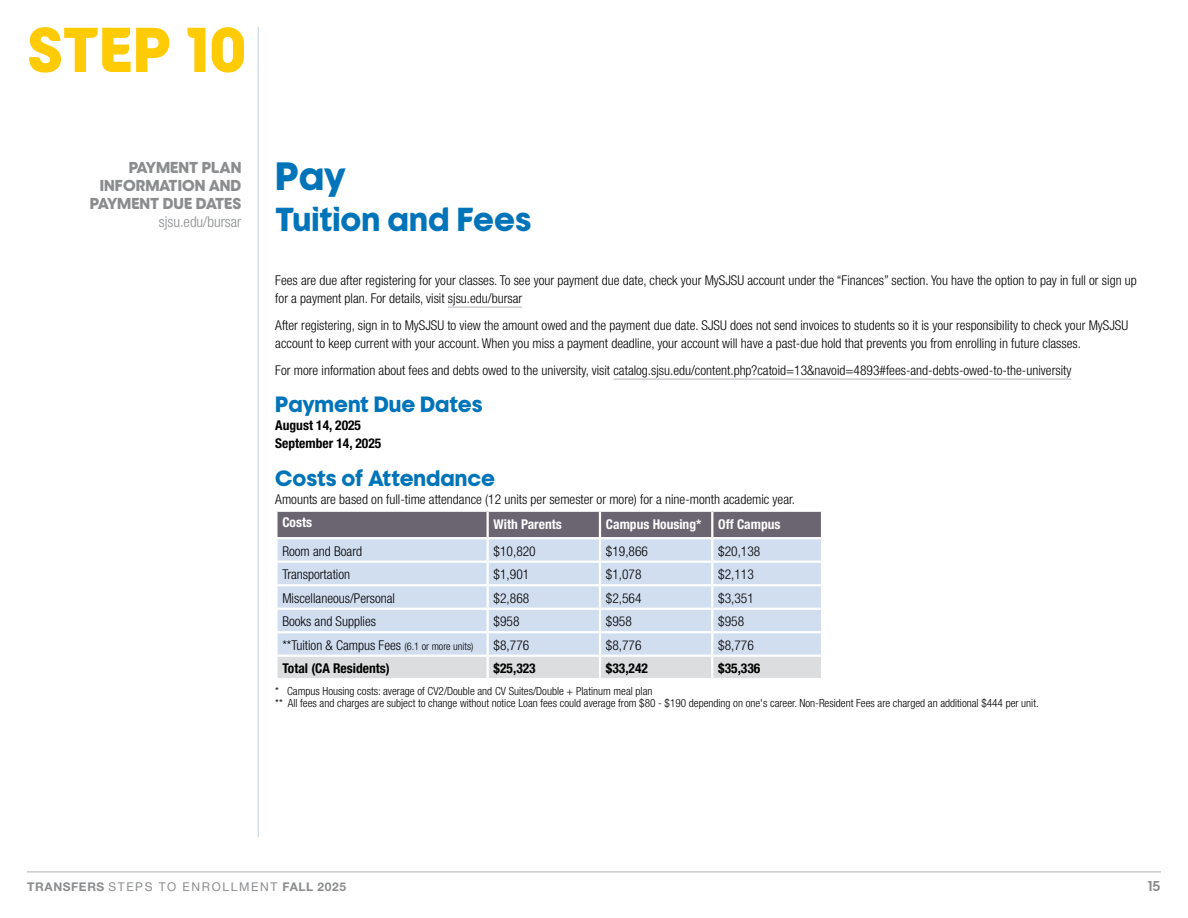
<style>
.page{position:relative;width:1188px;height:918px;background:#fff}
.page>*{position:absolute;margin:0;border:0;box-sizing:border-box;transform-origin:0 0}
.t1{font:700 60px "SJSU Pride D";letter-spacing:.01em;color:#ffcb05}
.t2{font:700 37.5px "SJSU Pride D";color:#0074b9}
.t3{font:700 31.5px "SJSU Pride D";color:#0074b9}
.t4{font:700 21px "SJSU Pride D";color:#0074b9}
.t5{font:700 15px/18px "SJSU Pride D";color:#8a8c8e;text-align:right}
.t6{font:300 condensed 15px "Helvetica Neue LT Pro";color:#8a8c8e}
.t7{font:300 condensed 13.5px/18px "Helvetica Neue LT Pro";color:#000}
.t8{font:700 condensed 13.5px/18px "Helvetica Neue LT Pro";color:#000}
.t9{font:700 condensed 13.5px "Helvetica Neue LT Pro";color:#fff}
.t10{font:13.5px "SJSU Pride D";color:#8a8c8e}
.t11{font:700 12px "Helvetica Neue LT Pro";letter-spacing:.055em;color:#8a8c8e}
.t12{font:300 condensed 11.25px/12px "Helvetica Neue LT Pro";color:#000}
.s1{font-size:10.5px}
.s2{font-family:"Helvetica Neue";font-weight:400}
</style>
<div class="page">
<hr style="left:27px;top:872px;width:1134px;height:1px;background:#8b8b8c">
<hr style="left:258px;top:27px;width:1px;height:810px;background:#d1def0">
<hr style="left:448px;top:307px;width:74px;height:1px;background:#b7b4bb">
<hr style="left:613px;top:379px;width:458px;height:1px;background:#b7b4bb">
<div style="left:278px;top:512px;width:543px;height:25px;background:#6a6571"></div>
<div style="left:278px;top:539px;width:543px;height:116px;background:#d1def0"></div>
<div style="left:278px;top:657px;width:543px;height:21px;background:#dcddde"></div>
<hr style="left:487px;top:512px;width:2px;height:25px;background:#fff">
<hr style="left:599px;top:512px;width:2px;height:25px;background:#fff">
<hr style="left:711px;top:512px;width:2px;height:25px;background:#fff">
<hr style="left:487px;top:539px;width:2px;height:22px;background:#fff">
<hr style="left:599px;top:539px;width:2px;height:22px;background:#fff">
<hr style="left:711px;top:539px;width:2px;height:22px;background:#fff">
<hr style="left:275px;top:561px;width:213px;height:2px;background:#fff">
<hr style="left:488px;top:561px;width:112px;height:2px;background:#fff">
<hr style="left:487px;top:563px;width:2px;height:21px;background:#fff">
<hr style="left:600px;top:561px;width:112px;height:2px;background:#fff">
<hr style="left:599px;top:563px;width:2px;height:21px;background:#fff">
<hr style="left:712px;top:561px;width:111px;height:2px;background:#fff">
<hr style="left:711px;top:563px;width:2px;height:21px;background:#fff">
<hr style="left:275px;top:584px;width:213px;height:2px;background:#fff">
<hr style="left:488px;top:584px;width:112px;height:2px;background:#fff">
<hr style="left:487px;top:586px;width:2px;height:22px;background:#fff">
<hr style="left:600px;top:584px;width:112px;height:2px;background:#fff">
<hr style="left:599px;top:586px;width:2px;height:22px;background:#fff">
<hr style="left:712px;top:584px;width:111px;height:2px;background:#fff">
<hr style="left:711px;top:586px;width:2px;height:22px;background:#fff">
<hr style="left:275px;top:608px;width:213px;height:2px;background:#fff">
<hr style="left:488px;top:608px;width:112px;height:2px;background:#fff">
<hr style="left:487px;top:610px;width:2px;height:21px;background:#fff">
<hr style="left:600px;top:608px;width:112px;height:2px;background:#fff">
<hr style="left:599px;top:610px;width:2px;height:21px;background:#fff">
<hr style="left:712px;top:608px;width:111px;height:2px;background:#fff">
<hr style="left:711px;top:610px;width:2px;height:21px;background:#fff">
<hr style="left:275px;top:631px;width:213px;height:2px;background:#fff">
<hr style="left:488px;top:631px;width:112px;height:2px;background:#fff">
<hr style="left:487px;top:633px;width:2px;height:22px;background:#fff">
<hr style="left:600px;top:631px;width:112px;height:2px;background:#fff">
<hr style="left:599px;top:633px;width:2px;height:22px;background:#fff">
<hr style="left:712px;top:631px;width:111px;height:2px;background:#fff">
<hr style="left:711px;top:633px;width:2px;height:22px;background:#fff">
<hr style="left:487px;top:657px;width:2px;height:21px;background:#fff">
<hr style="left:599px;top:657px;width:2px;height:21px;background:#fff">
<hr style="left:711px;top:657px;width:2px;height:21px;background:#fff">
<h1 class="t1" style="left:27px;top:13px;width:221px">STEP 10</h1>
<p class="t5" style="left:90px;top:160px;width:153px">PAYMENT PLAN<br>INFORMATION AND<br>PAYMENT DUE DATES</p>
<p class="t6" style="left:159px;top:213px;width:84px">sjsu.edu/bursar</p>
<h2 class="t2" style="left:275px;top:153px;width:72px">Pay</h2>
<h3 class="t3" style="left:275px;top:200px;width:258px">Tuition and Fees</h3>
<p class="t7" style="left:275px;top:271px;width:863px">Fees are due after registering for your classes. To see your payment due date, check your MySJSU account under the “Finances” section. You have the option to pay in full or sign up for a payment plan. For details, visit sjsu.edu/bursar</p>
<p class="t7" style="left:275px;top:316px;width:854px">After registering, sign in to MySJSU to view the amount owed and the payment due date. SJSU does not send invoices to students so it is your responsibility to check your MySJSU account to keep current with your account. When you miss a payment deadline, your account will have a past-due hold that prevents you from enrolling in future classes.</p>
<p class="t7" style="left:275px;top:361px;width:798px">For more information about fees and debts owed to the university, visit catalog.sjsu.edu/content.php?catoid=13&amp;navoid=4893#fees-and-debts-owed-to-the-university</p>
<h3 class="t4" style="left:275px;top:391px;width:209px">Payment Due Dates</h3>
<p class="t8" style="left:275px;top:416px;width:108px">August 14, 2025<br>September 14, 2025</p>
<h3 class="t4" style="left:275px;top:465px;width:221px">Costs of Attendance</h3>
<p class="t7" style="left:275px;top:490px;width:521px">Amounts are based on full-time attendance (12 units per semester or more) for a nine-month academic year.</p>
<p class="t9" style="left:282px;top:514px;width:31px">Costs</p>
<p class="t9" style="left:494px;top:516px;width:70px">With Parents</p>
<p class="t9" style="left:606px;top:516px;width:97px">Campus Housing*</p>
<p class="t9" style="left:718px;top:516px;width:64px">Off Campus</p>
<p class="t7" style="left:282px;top:542px;width:81px">Room and Board</p>
<p class="t7" style="left:494px;top:542px;width:44px">$10,820</p>
<p class="t7" style="left:606px;top:542px;width:44px">$19,866</p>
<p class="t7" style="left:718px;top:542px;width:44px">$20,138</p>
<p class="t7" style="left:282px;top:565px;width:69px">Transportation</p>
<p class="t7" style="left:494px;top:565px;width:37px">$1,901</p>
<p class="t7" style="left:606px;top:565px;width:37px">$1,078</p>
<p class="t7" style="left:718px;top:565px;width:37px">$2,113</p>
<p class="t7" style="left:282px;top:589px;width:114px">Miscellaneous/Personal</p>
<p class="t7" style="left:494px;top:589px;width:37px">$2,868</p>
<p class="t7" style="left:606px;top:589px;width:37px">$2,564</p>
<p class="t7" style="left:718px;top:589px;width:37px">$3,351</p>
<p class="t7" style="left:282px;top:612px;width:95px">Books and Supplies</p>
<p class="t7" style="left:494px;top:612px;width:27px">$958</p>
<p class="t7" style="left:606px;top:612px;width:27px">$958</p>
<p class="t7" style="left:718px;top:612px;width:27px">$958</p>
<p class="t7" style="left:282px;top:636px;width:193px">**Tuition &amp; Campus Fees <span class="s1">(6.1 or more units)</span></p>
<p class="t7" style="left:494px;top:636px;width:37px">$8,776</p>
<p class="t7" style="left:606px;top:636px;width:37px">$8,776</p>
<p class="t7" style="left:718px;top:636px;width:37px">$8,776</p>
<p class="t8" style="left:282px;top:659px;width:109px">Total (CA Residents)</p>
<p class="t8" style="left:494px;top:659px;width:44px">$25,323</p>
<p class="t8" style="left:606px;top:659px;width:44px">$33,242</p>
<p class="t8" style="left:718px;top:659px;width:44px">$35,336</p>
<p class="t12" style="left:275px;top:685px;width:765px">* Campus Housing costs: average of CV2/Double and CV Suites/Double + Platinum meal plan<br>** All fees and charges are subject to change without notice Loan fees could average from $80 - $190 depending on one's career. Non-Resident Fees are charged an additional $444 per unit.</p>
<p class="t11" style="left:27px;top:879px;width:321px">TRANSFERS <span class="s2">STEPS TO ENROLLMENT</span> FALL 2025</p>
<p class="t10" style="left:1148px;top:877px;width:14px">15</p>
</div>
